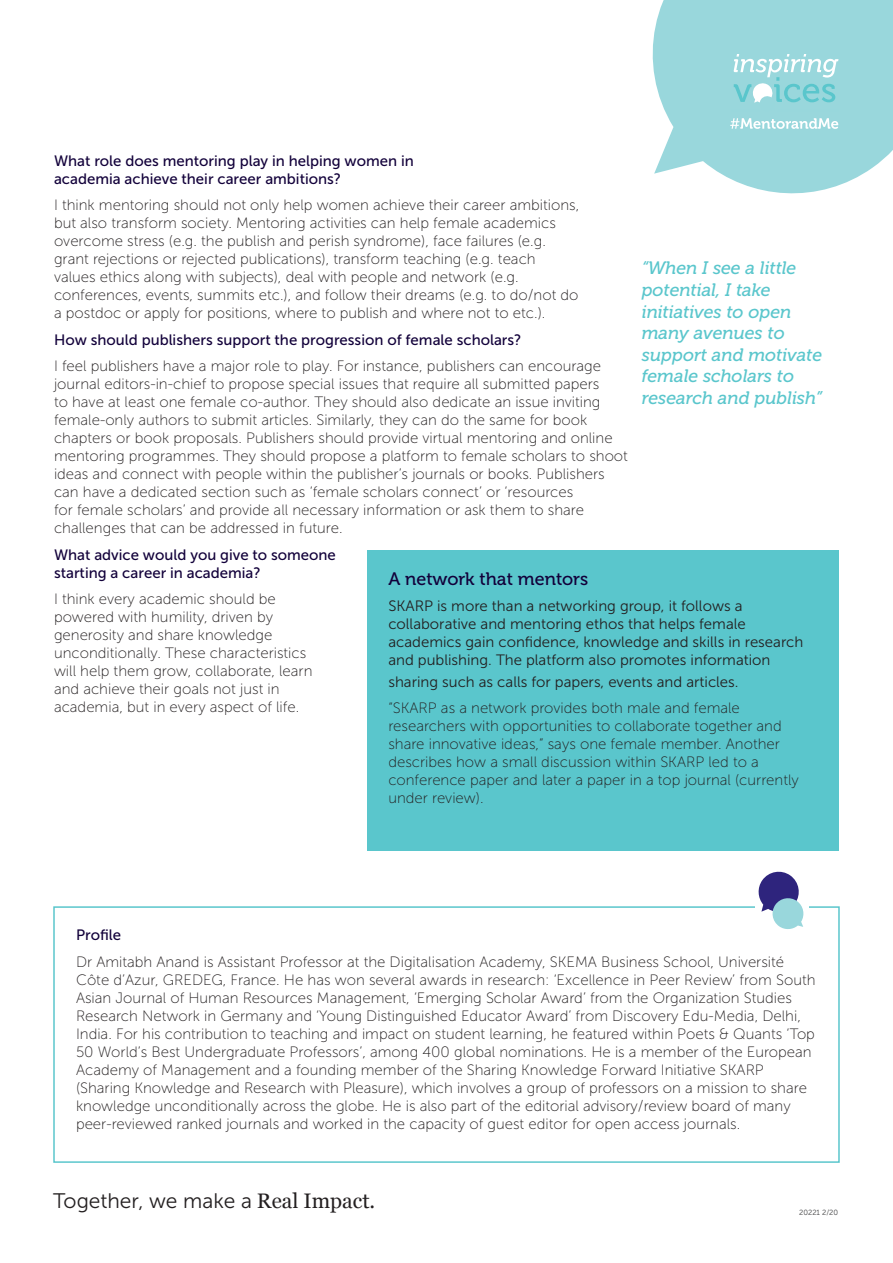
<style>
.page{position:relative;width:893px;height:1263px;background:#fff}
.page>*{position:absolute;margin:0;border:0;box-sizing:border-box;transform-origin:0 0}
.t1{font:21px "Museo Sans 300";color:#231f20}
.t2{font:italic 18px/21.6px "Museo 500";color:#5ac6cc}
.t3{font:18px "Museo 500";color:#12003a}
.t4{font:15px/18px "Museo Sans 100";color:#231f20}
.t5{font:15px/18px "Museo Sans 300";color:#231f20}
.t6{font:15px/18px "Museo Sans 500";color:#12003a}
.t7{font:7.5px "Museo Sans 300";color:#3e3e3f}
.s1{font-family:"Georgia"}
</style>
<div class="page">
<svg style="left:652px;top:0;width:241px;height:194px;background:#a6dce0"></svg>
<svg style="left:730px;top:118px;width:108px;height:11px"></svg>
<svg style="left:731px;top:54px;width:108px;height:58px;background:#a1dadf"></svg>
<div style="left:53px;top:906px;width:787px;height:257px;border:2px solid #5ac6cc"></div>
<div style="left:367px;top:550px;width:472px;height:300px;background:#5ac6cc"></div>
<div style="left:755px;top:902px;width:53px;height:9px;background:#fff"></div>
<svg style="left:758px;top:871px;width:46px;height:58px"></svg>
<p class="t6" style="left:54px;top:152px;width:361px">What role does mentoring play in helping women in academia achieve their career ambitions?</p>
<p class="t4" style="left:54px;top:196px;width:527px">I think mentoring should not only help women achieve their career ambitions, but also transform society. Mentoring activities can help female academics overcome stress (e.g. the publish and perish syndrome), face failures (e.g. grant rejections or rejected publications), transform teaching (e.g. teach values ethics along with subjects), deal with people and network (e.g. conferences, events, summits etc.), and follow their dreams (e.g. to do/not do a postdoc or apply for positions, where to publish and where not to etc.).</p>
<p class="t6" style="left:54px;top:331px;width:469px">How should publishers support the progression of female scholars?</p>
<p class="t4" style="left:54px;top:357px;width:575px">I feel publishers have a major role to play. For instance, publishers can encourage journal editors-in-chief to propose special issues that require all submitted papers<br>to have at least one female co-author. They should also dedicate an issue inviting female-only authors to submit articles. Similarly, they can do the same for book chapters or book proposals. Publishers should provide virtual mentoring and online mentoring programmes. They should propose a platform to female scholars to shoot ideas and connect with people within the publisher’s journals or books. Publishers can have a dedicated section such as ‘female scholars connect’ or ‘resources<br>for female scholars’ and provide all necessary information or ask them to share challenges that can be addressed in future.</p>
<p class="t6" style="left:54px;top:546px;width:283px">What advice would you give to someone starting a career in academia?</p>
<p class="t4" style="left:54px;top:590px;width:260px">I think every academic should be powered with humility, driven by generosity and share knowledge unconditionally. These characteristics will help them grow, collaborate, learn and achieve their goals not just in academia, but in every aspect of life.</p>
<p class="t2" style="left:642px;top:257px;width:182px">“When I see a little potential, I take initiatives to open many avenues to support and motivate female scholars to research and publish”</p>
<p class="t3" style="left:388px;top:569px;width:202px">A network that mentors</p>
<p class="t5" style="left:388px;top:597px;width:417px">SKARP is more than a networking group, it follows a collaborative and mentoring ethos that helps female academics gain confidence, knowledge and skills in research and publishing. The platform also promotes information</p>
<p class="t5" style="left:388px;top:673px;width:352px">sharing such as calls for papers, events and articles.</p>
<p class="t4" style="left:388px;top:699px;width:412px">“SKARP as a network provides both male and female researchers with opportunities to collaborate together and share innovative ideas,” says one female member. Another describes how a small discussion within SKARP led to a conference paper and later a paper in a top journal (currently under review).</p>
<p class="t6" style="left:76px;top:926px;width:47px">Profile</p>
<p class="t4" style="left:76px;top:953px;width:741px">Dr Amitabh Anand is Assistant Professor at the Digitalisation Academy, SKEMA Business School, Université Côte d’Azur, GREDEG, France. He has won several awards in research: ‘Excellence in Peer Review’ from South Asian Journal of Human Resources Management, ‘Emerging Scholar Award’ from the Organization Studies Research Network in Germany and ‘Young Distinguished Educator Award’ from Discovery Edu-Media, Delhi, India. For his contribution to teaching and impact on student learning, he featured within Poets &amp; Quants ‘Top 50 World’s Best Undergraduate Professors’, among 400 global nominations. He is a member of the European Academy of Management and a founding member of the Sharing Knowledge Forward Initiative SKARP (Sharing Knowledge and Research with Pleasure), which involves a group of professors on a mission to share knowledge unconditionally across the globe. He is also part of the editorial advisory/review board of many peer-reviewed ranked journals and worked in the capacity of guest editor for open access journals.</p>
<p class="t1" style="left:53px;top:1190px;width:323px">Together, we make a <span class="s1">Real Impact.</span></p>
<p class="t7" style="left:799px;top:1208px;width:41px">20221 2/20</p>
</div>
